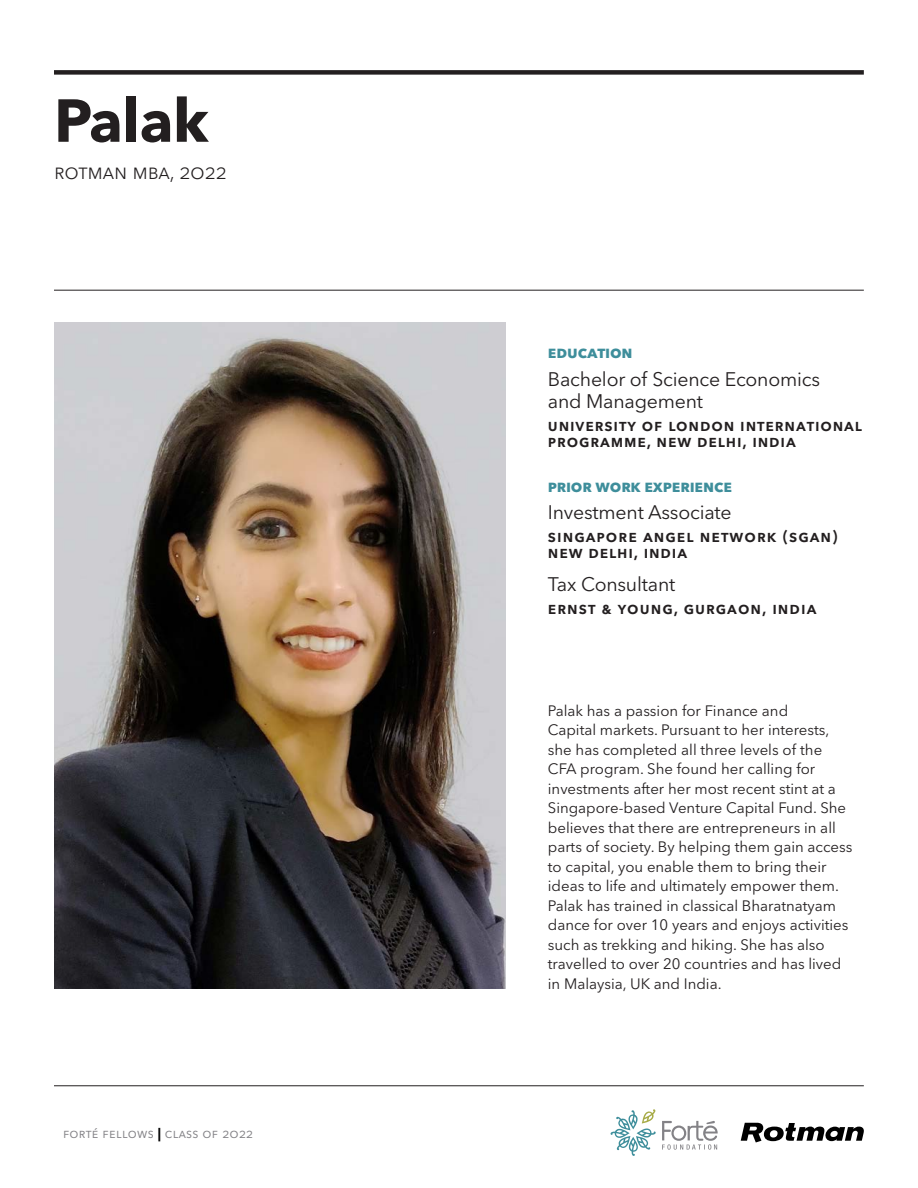
<style>
.page{position:relative;width:918px;height:1188px;background:#fff}
.page>*{position:absolute;margin:0;border:0;box-sizing:border-box;transform-origin:0 0}
.t1{font:700 60px "Avenir Next LT Pro";color:#231f20}
.t2{font:300 21.6px "Avenir Next LT Pro";letter-spacing:-.01em;color:#231f20}
.t3{font:19.5px/22.8px "Avenir Next LT Pro";letter-spacing:-.01em;color:#231f20}
.t4{font:600 16.8px/16.5px "Avenir Next LT Pro";letter-spacing:.05em;color:#231f20}
.t5{font:700 16.5px "Avenir Next LT Pro";letter-spacing:-.01em;color:#3e8e9b}
.t6{font:15px/19.5px "Avenir Next LT Pro";color:#231f20}
.t7{font:13.5px "Avenir Next LT Pro";letter-spacing:.02em;color:#838286}
.s1{font-weight:700;color:#000}
</style>
<div class="page">
<svg style="left:741px;top:1123px;width:123px;height:19px"></svg>
<div style="left:54px;top:70px;width:810px;height:5px;background:#231f20"></div>
<hr style="left:54px;top:1085px;width:810px;height:1px;background:#231f20">
<hr style="left:54px;top:290px;width:810px;height:1px;background:#231f20">
<svg style="left:611px;top:1109px;width:45px;height:47px"></svg>
<svg style="left:662px;top:1121px;width:56px;height:29px"></svg>
<img style="left:54px;top:323px;width:452px;height:666px">
<p class="t1" style="left:54px;top:84px;width:156px">Palak</p>
<p class="t2" style="left:54px;top:159px;width:174px">rotman mba, 2022</p>
<p class="t7" style="left:63px;top:1125px;width:192px">forté fellows <span class="s1">|</span> class of 2022</p>
<p class="t5" style="left:548px;top:342px;width:86px">education</p>
<p class="t3" style="left:548px;top:367px;width:274px">Bachelor of Science Economics and Management</p>
<p class="t4" style="left:548px;top:417px;width:316px">university of london international programme, new delhi, india</p>
<p class="t5" style="left:548px;top:476px;width:186px">prior work experience</p>
<p class="t3" style="left:548px;top:501px;width:185px">Investment Associate</p>
<p class="t4" style="left:548px;top:527px;width:291px">singapore angel network (sgan) new delhi, india</p>
<p class="t3" style="left:548px;top:573px;width:129px">Tax Consultant</p>
<p class="t4" style="left:548px;top:600px;width:270px">ernst &amp; young, gurgaon, india</p>
<p class="t6" style="left:548px;top:701px;width:306px">Palak has a passion for Finance and<br>Capital markets. Pursuant to her interests, she has completed all three levels of the CFA program. She found her calling for investments after her most recent stint at a Singapore-based Venture Capital Fund. She believes that there are entrepreneurs in all parts of society. By helping them gain access to capital, you enable them to bring their ideas to life and ultimately empower them.<br>Palak has trained in classical Bharatnatyam dance for over 10 years and enjoys activities such as trekking and hiking. She has also travelled to over 20 countries and has lived in Malaysia, UK and India.</p>
</div>
